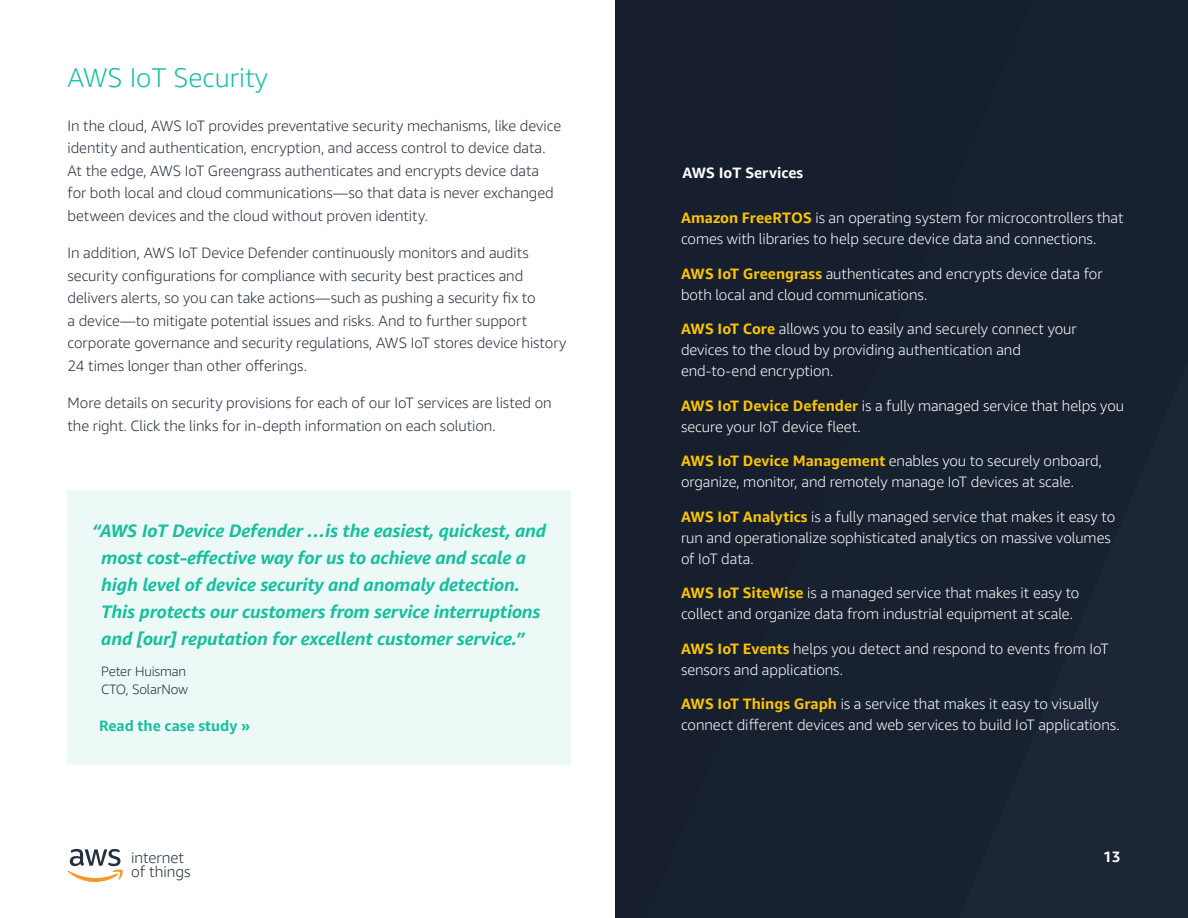
<style>
.page{position:relative;width:1188px;height:918px;background:#fff}
.page>*{position:absolute;margin:0;border:0;box-sizing:border-box;transform-origin:0 0}
.t1{font:300 27px "Amazon Ember";color:#16bf9f}
.t2{font:italic 700 18px/27px "Amazon Ember";letter-spacing:-.01em;color:#16bf9f}
.t3{font:300 15.3px/14.4px "Amazon Ember";color:#232f3e}
.t4{font:300 15px/21px "Amazon Ember";letter-spacing:-.005em;color:#fff}
.t5{font:300 15px/22.5px "Amazon Ember";letter-spacing:-.005em;color:#252f3e}
.t6{font:700 15px "Amazon Ember";letter-spacing:.005em;color:#16bf9f}
.t7{font:700 15px "Amazon Ember";color:#fff}
.t8{font:300 13.5px/18px "Amazon Ember";letter-spacing:-.01em;color:#252f3e}
.s1{font-weight:700;color:#fdc500}
</style>
<div class="page">
<svg style="left:68px;top:849px;width:55px;height:33px"></svg>
<div style="left:615px;top:1px;width:29px;height:917px;background:#171f2e"></div>
<div style="left:644px;top:1px;width:313px;height:917px;background:#171f2e"></div>
<div style="left:957px;top:1px;width:231px;height:917px;background:#182130"></div>
<div style="left:68px;top:490px;width:504px;height:275px;background:#ecf9f7"></div>
<h1 class="t1" style="left:68px;top:61px;width:202px">AWS IoT Security</h1>
<p class="t5" style="left:68px;top:114px;width:495px">In the cloud, AWS IoT provides preventative security mechanisms, like device identity and authentication, encryption, and access control to device data.<br>At the edge, AWS IoT Greengrass authenticates and encrypts device data for both local and cloud communications—so that data is never exchanged between devices and the cloud without proven identity.</p>
<p class="t5" style="left:68px;top:242px;width:500px">In addition, AWS IoT Device Defender continuously monitors and audits security configurations for compliance with security best practices and delivers alerts, so you can take actions—such as pushing a security fix to<br>a device—to mitigate potential issues and risks. And to further support corporate governance and security regulations, AWS IoT stores device history 24 times longer than other offerings.</p>
<p class="t5" style="left:68px;top:392px;width:486px">More details on security provisions for each of our IoT services are listed on the right. Click the links for in-depth information on each solution.</p>
<p class="t2" style="left:101px;top:518px;width:447px;text-indent:-9px">“AWS IoT Device Defender …is the easiest, quickest, and most cost-effective way for us to achieve and scale a high level of device security and anomaly detection.<br>This protects our customers from service interruptions and [our] reputation for excellent customer service.”</p>
<p class="t8" style="left:101px;top:663px;width:88px">Peter Huisman<br>CTO, SolarNow</p>
<p class="t6" style="left:99px;top:716px;width:153px">Read the case study »</p>
<p class="t3" style="left:131px;top:850px;width:61px">internet of things</p>
<p class="t7" style="left:682px;top:163px;width:122px">AWS IoT Services</p>
<p class="t4" style="left:681px;top:207px;width:444px"><span class="s1">Amazon FreeRTOS</span> is an operating system for microcontrollers that comes with libraries to help secure device data and connections.</p>
<p class="t4" style="left:681px;top:263px;width:423px"><span class="s1">AWS IoT Greengrass</span> authenticates and encrypts device data for both local and cloud communications.</p>
<p class="t4" style="left:681px;top:318px;width:397px"><span class="s1">AWS IoT Core</span> allows you to easily and securely connect your devices to the cloud by providing authentication and end-to-end encryption.</p>
<p class="t4" style="left:681px;top:395px;width:445px"><span class="s1">AWS IoT Device Defender</span> is a fully managed service that helps you secure your IoT device fleet.</p>
<p class="t4" style="left:681px;top:450px;width:423px"><span class="s1">AWS IoT Device Management</span> enables you to securely onboard, organize, monitor, and remotely manage IoT devices at scale.</p>
<p class="t4" style="left:681px;top:506px;width:436px"><span class="s1">AWS IoT Analytics</span> is a fully managed service that makes it easy to run and operationalize sophisticated analytics on massive volumes of IoT data.</p>
<p class="t4" style="left:681px;top:582px;width:400px"><span class="s1">AWS IoT SiteWise</span> is a managed service that makes it easy to collect and organize data from industrial equipment at scale.</p>
<p class="t4" style="left:681px;top:638px;width:429px"><span class="s1">AWS IoT Events</span> helps you detect and respond to events from IoT sensors and applications.</p>
<p class="t4" style="left:681px;top:693px;width:440px"><span class="s1">AWS IoT Things Graph</span> is a service that makes it easy to visually connect different devices and web services to build IoT applications.</p>
<p class="t7" style="left:1103px;top:848px;width:19px">13</p>
</div>
